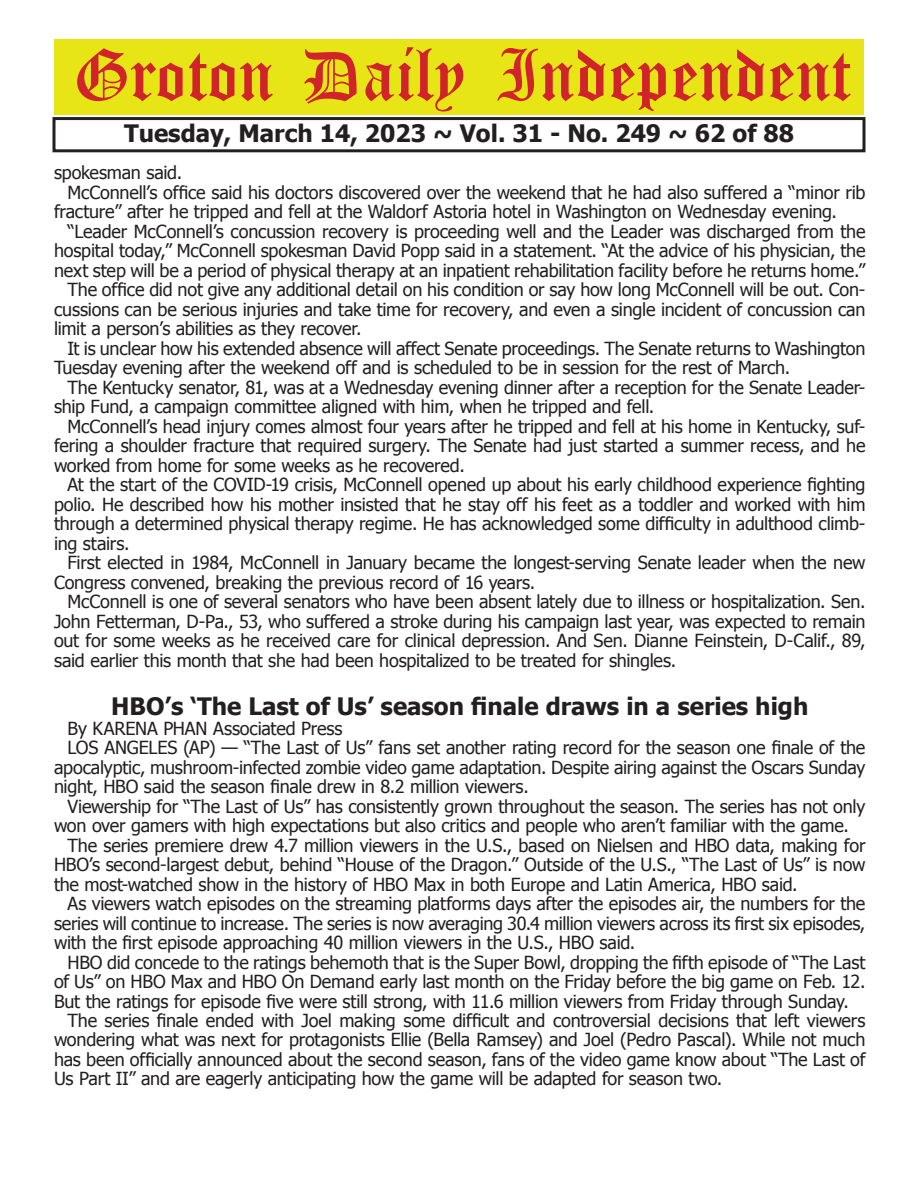
<style>
.page{position:relative;width:918px;height:1188px;background:#fff}
.page>*{position:absolute;margin:0;border:0;box-sizing:border-box;transform-origin:0 0}
.t1{font:54px "Old English Five";color:#d1232a}
.t2{font:700 24px "Tahoma";color:#231f20}
.t3{font:18px "Tahoma";letter-spacing:-.01em;color:#231f20}
</style>
<div class="page">
<div style="left:52px;top:117px;width:814px;height:35px;border:3px solid #231f20"></div>
<div style="left:54px;top:40px;width:810px;height:75px;background:#e7e515"></div>
<h1 class="t1" style="left:73px;top:50px;width:779px">Groton Daily Independent</h1>
<h2 class="t2" style="left:124px;top:116px;width:672px">Tuesday, March 14, 2023 ~ Vol. 31 - No. 249 ~ 62 of 88</h2>
<p class="t3" style="left:54px;top:161px;width:130px">spokesman said.</p>
<p class="t3" style="left:68px;top:180px;width:799px">McConnell’s office said his doctors discovered over the weekend that he had also suffered a “minor rib</p>
<p class="t3" style="left:54px;top:200px;width:785px">fracture” after he tripped and fell at the Waldorf Astoria hotel in Washington on Wednesday evening.</p>
<p class="t3" style="left:68px;top:219px;width:800px">“Leader McConnell’s concussion recovery is proceeding well and the Leader was discharged from the</p>
<p class="t3" style="left:54px;top:239px;width:813px">hospital today,” McConnell spokesman David Popp said in a statement. “At the advice of his physician, the</p>
<p class="t3" style="left:54px;top:258px;width:813px">next step will be a period of physical therapy at an inpatient rehabilitation facility before he returns home.”</p>
<p class="t3" style="left:68px;top:278px;width:799px">The office did not give any additional detail on his condition or say how long McConnell will be out. Con-</p>
<p class="t3" style="left:54px;top:297px;width:813px">cussions can be serious injuries and take time for recovery, and even a single incident of concussion can</p>
<p class="t3" style="left:54px;top:317px;width:309px">limit a person’s abilities as they recover.</p>
<p class="t3" style="left:68px;top:336px;width:800px">It is unclear how his extended absence will affect Senate proceedings. The Senate returns to Washington</p>
<p class="t3" style="left:54px;top:356px;width:738px">Tuesday evening after the weekend off and is scheduled to be in session for the rest of March.</p>
<p class="t3" style="left:68px;top:375px;width:799px">The Kentucky senator, 81, was at a Wednesday evening dinner after a reception for the Senate Leader-</p>
<p class="t3" style="left:54px;top:395px;width:602px">ship Fund, a campaign committee aligned with him, when he tripped and fell.</p>
<p class="t3" style="left:68px;top:414px;width:799px">McConnell’s head injury comes almost four years after he tripped and fell at his home in Kentucky, suf-</p>
<p class="t3" style="left:54px;top:434px;width:813px">fering a shoulder fracture that required surgery. The Senate had just started a summer recess, and he</p>
<p class="t3" style="left:54px;top:453px;width:412px">worked from home for some weeks as he recovered.</p>
<p class="t3" style="left:68px;top:473px;width:799px">At the start of the COVID-19 crisis, McConnell opened up about his early childhood experience fighting</p>
<p class="t3" style="left:54px;top:492px;width:813px">polio. He described how his mother insisted that he stay off his feet as a toddler and worked with him</p>
<p class="t3" style="left:54px;top:512px;width:813px">through a determined physical therapy regime. He has acknowledged some difficulty in adulthood climb-</p>
<p class="t3" style="left:54px;top:531px;width:77px">ing stairs.</p>
<p class="t3" style="left:68px;top:551px;width:800px">First elected in 1984, McConnell in January became the longest-serving Senate leader when the new</p>
<p class="t3" style="left:54px;top:570px;width:483px">Congress convened, breaking the previous record of 16 years.</p>
<p class="t3" style="left:68px;top:590px;width:799px">McConnell is one of several senators who have been absent lately due to illness or hospitalization. Sen.</p>
<p class="t3" style="left:54px;top:609px;width:813px">John Fetterman, D-Pa., 53, who suffered a stroke during his campaign last year, was expected to remain</p>
<p class="t3" style="left:54px;top:629px;width:813px">out for some weeks as he received care for clinical depression. And Sen. Dianne Feinstein, D-Calif., 89,</p>
<p class="t3" style="left:54px;top:648px;width:624px">said earlier this month that she had been hospitalized to be treated for shingles.</p>
<h2 class="t2" style="left:111px;top:690px;width:699px">HBO’s ‘The Last of Us’ season finale draws in a series high</h2>
<p class="t3" style="left:68px;top:716px;width:277px">By KARENA PHAN Associated Press</p>
<p class="t3" style="left:68px;top:735px;width:799px">LOS ANGELES (AP) — “The Last of Us” fans set another rating record for the season one finale of the</p>
<p class="t3" style="left:54px;top:755px;width:813px">apocalyptic, mushroom-infected zombie video game adaptation. Despite airing against the Oscars Sunday</p>
<p class="t3" style="left:54px;top:774px;width:476px">night, HBO said the season finale drew in 8.2 million viewers.</p>
<p class="t3" style="left:68px;top:794px;width:799px">Viewership for “The Last of Us” has consistently grown throughout the season. The series has not only</p>
<p class="t3" style="left:54px;top:813px;width:797px">won over gamers with high expectations but also critics and people who aren’t familiar with the game.</p>
<p class="t3" style="left:68px;top:833px;width:800px">The series premiere drew 4.7 million viewers in the U.S., based on Nielsen and HBO data, making for</p>
<p class="t3" style="left:54px;top:852px;width:813px">HBO’s second-largest debut, behind “House of the Dragon.” Outside of the U.S., “The Last of Us” is now</p>
<p class="t3" style="left:54px;top:872px;width:745px">the most-watched show in the history of HBO Max in both Europe and Latin America, HBO said.</p>
<p class="t3" style="left:68px;top:891px;width:799px">As viewers watch episodes on the streaming platforms days after the episodes air, the numbers for the</p>
<p class="t3" style="left:54px;top:911px;width:813px">series will continue to increase. The series is now averaging 30.4 million viewers across its first six episodes,</p>
<p class="t3" style="left:54px;top:930px;width:583px">with the first episode approaching 40 million viewers in the U.S., HBO said.</p>
<p class="t3" style="left:68px;top:950px;width:799px">HBO did concede to the ratings behemoth that is the Super Bowl, dropping the fifth episode of “The Last</p>
<p class="t3" style="left:54px;top:969px;width:813px">of Us” on HBO Max and HBO On Demand early last month on the Friday before the big game on Feb. 12.</p>
<p class="t3" style="left:54px;top:989px;width:796px">But the ratings for episode five were still strong, with 11.6 million viewers from Friday through Sunday.</p>
<p class="t3" style="left:68px;top:1008px;width:799px">The series finale ended with Joel making some difficult and controversial decisions that left viewers</p>
<p class="t3" style="left:54px;top:1028px;width:813px">wondering what was next for protagonists Ellie (Bella Ramsey) and Joel (Pedro Pascal). While not much</p>
<p class="t3" style="left:54px;top:1047px;width:813px">has been officially announced about the second season, fans of the video game know about “The Last of</p>
<p class="t3" style="left:54px;top:1067px;width:670px">Us Part II” and are eagerly anticipating how the game will be adapted for season two.</p>
</div>
